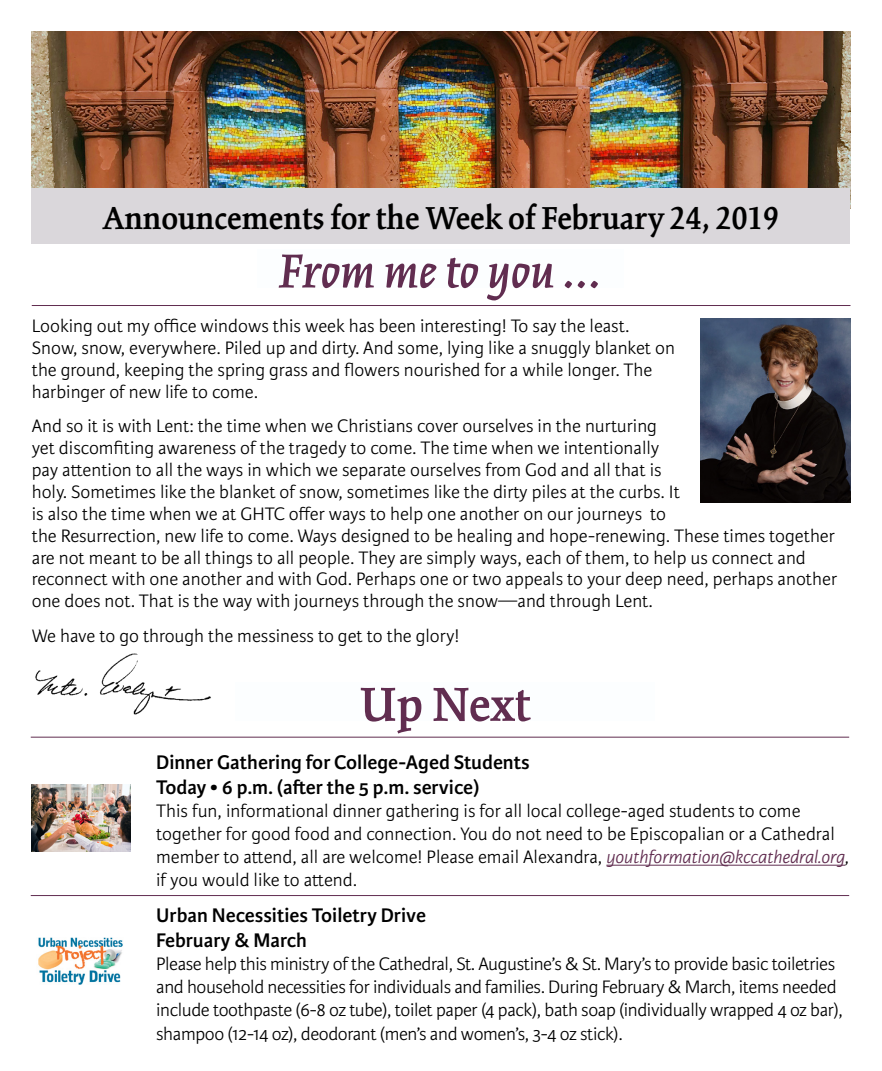
<style>
.page{position:relative;width:882px;height:1071px;background:#fff}
.page>*{position:absolute;margin:0;border:0;box-sizing:border-box;transform-origin:0 0}
.t1{font:italic 600 52.5px "Kinesis Pro 3";color:#612d50}
.t2{font:600 52.5px "Kinesis Pro 3";color:#612d50}
.t3{font:600 35px "Kinesis Pro 3";color:#000}
.t4{font:600 21px/25.2px "Karmina Sans";color:#000}
.t5{font:300 19.25px/21.9px "Karmina Sans";color:#000}
.t6{font:300 19.25px/23.1px "Karmina Sans";letter-spacing:-.02em;color:#000}
.s1{font-style:italic;color:#612d50}
.s2{font-style:italic}
</style>
<div class="page">
<img style="left:32px;top:32px;width:818px;height:156px">
<div style="left:32px;top:188px;width:818px;height:56px;background:#dad7db"></div>
<hr style="left:32px;top:305px;width:818px;height:1px;background:#612d50">
<img style="left:35px;top:653px;width:176px;height:62px">
<img style="left:700px;top:319px;width:150px;height:183px">
<hr style="left:31px;top:737px;width:818px;height:1px;background:#612d50">
<img style="left:31px;top:785px;width:100px;height:66px">
<hr style="left:606px;top:865px;width:239px;height:1px;background:#612d50">
<hr style="left:31px;top:895px;width:818px;height:1px;background:#612d50">
<img style="left:38px;top:938px;width:85px;height:47px">
<h2 class="t3" style="left:103px;top:197px;width:677px">Announcements for the Week of February 24, 2019</h2>
<h1 class="t1" style="left:279px;top:241px;width:325px">From me to you ...</h1>
<p class="t5" style="left:32px;top:316px;width:645px">Looking out my office windows this week has been interesting! To say the least.<br>Snow, snow, everywhere. Piled up and dirty. And some, lying like a snuggly blanket on the ground, keeping the spring grass and flowers nourished for a while longer. The harbinger of new life to come.</p>
<p class="t5" style="left:32px;top:416px;width:807px">And so it is with Lent: the time when we Christians cover ourselves in the nurturing<br>yet discomfiting awareness of the tragedy to come. The time when we intentionally<br>pay attention to all the ways in which we separate ourselves from God and all that is<br>holy. Sometimes like the blanket of snow, sometimes like the dirty piles at the curbs. It<br>is also the time when we at GHTC offer ways to help one another on our journeys to<br>the Resurrection, new life to come. Ways designed to be healing and hope-renewing. These times together are not meant to be all things to all people. They are simply ways, each of them, to help us connect and reconnect with one another and with God. Perhaps one or two appeals to your deep need, perhaps another one does not. That is the way with journeys through the snow—and through Lent.</p>
<p class="t5" style="left:32px;top:625px;width:429px">We have to go through the messiness to get to the glory!</p>
<h1 class="t2" style="left:359px;top:674px;width:172px">Up Next</h1>
<p class="t4" style="left:156px;top:750px;width:375px">Dinner Gathering for College-Aged Students<br>Today • 6 p.m. (after the 5 p.m. service)</p>
<p class="t5" style="left:156px;top:800px;width:695px;line-height:23.1px">This fun, informational dinner gathering is for all local college-aged students to come together for good food and connection. You do not need to be Episcopalian or a Cathedral member to attend, all are welcome! Please email Alexandra, <span class="s1">youthformation@kccathedral.org</span><span class="s2">, </span>if you would like to attend.</p>
<p class="t4" style="left:156px;top:903px;width:271px">Urban Necessities Toiletry Drive<br>February &amp; March</p>
<p class="t6" style="left:156px;top:953px;width:688px">Please help this ministry of the Cathedral, St. Augustine’s &amp; St. Mary’s to provide basic toiletries and household necessities for individuals and families. During February &amp; March, items needed include toothpaste (6-8 oz tube), toilet paper (4 pack), bath soap (individually wrapped 4 oz bar), shampoo (12-14 oz), deodorant (men’s and women’s, 3-4 oz stick).</p>
</div>
